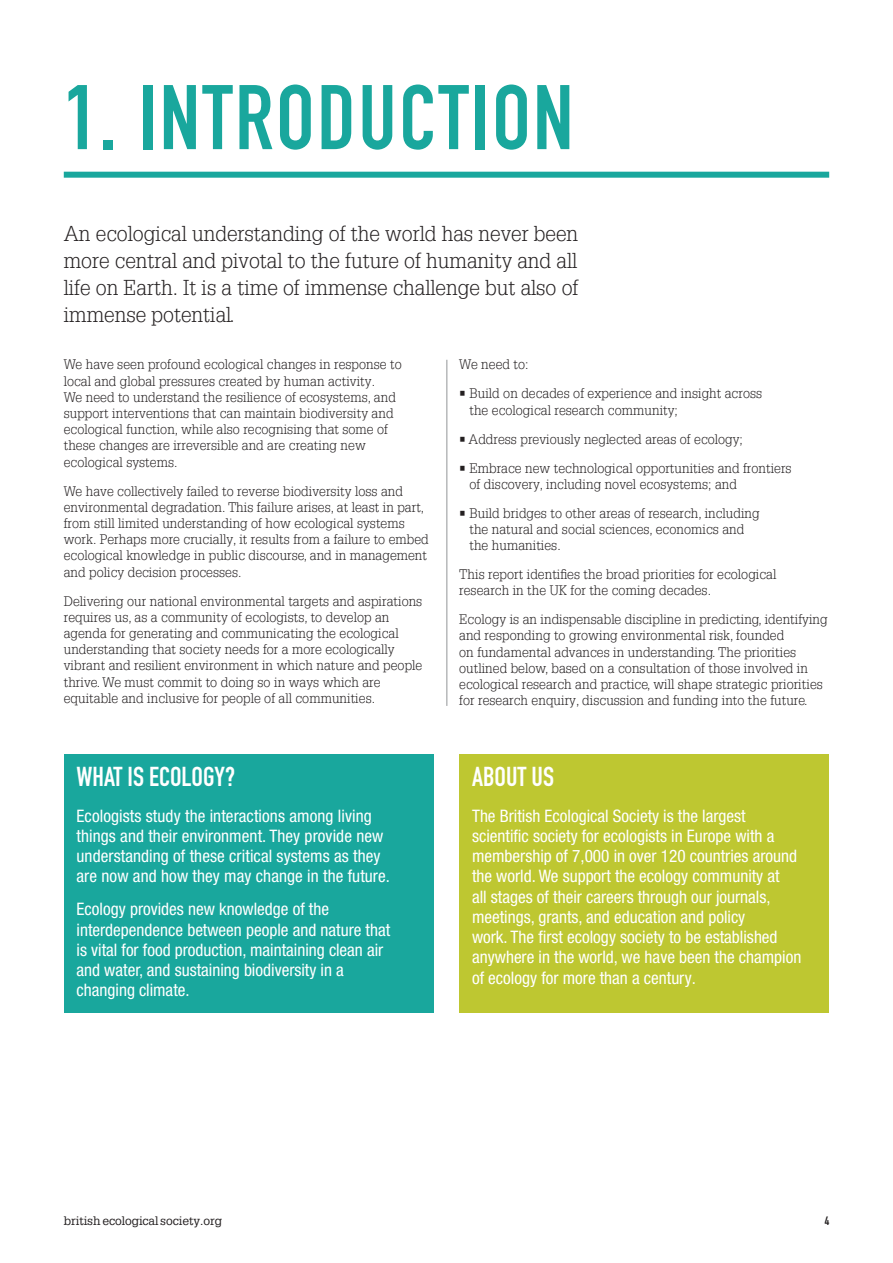
<style>
.page{position:relative;width:893px;height:1263px;background:#fff}
.page>*{position:absolute;margin:0;border:0;box-sizing:border-box;transform-origin:0 0}
.Normal_Body_Copy{font:90px "DIN Engschrift Std";letter-spacing:.03em;color:#19a79d}
.Para_Title_Main_MW{font:27px "DIN Engschrift Std";color:#fff}
.Normal_wrd_2{font:300 21px/27px "Glypha LT Pro";color:#231f20;text-align:justify}
.Normal_wrd_2-2{font:condensed 17.25px/20.2px "Helvetica Neue LT Pro";color:#fff}
.Normal_wrd_2-3{font:300 13.5px/16.2px "Glypha LT Pro";letter-spacing:.005em;color:#231f20}
.t1{font:12px "Glypha LT Pro";color:#231f20}
.t2{font:12px "DIN Engschrift Std";color:#231f20}
</style>
<div class="page">
<div style="left:64px;top:172px;width:765px;height:6px;background:#19a79d"></div>
<hr style="left:446px;top:360px;width:1px;height:346px;background:#939598">
<div style="left:64px;top:754px;width:370px;height:45px;background:#19a79d"></div>
<div style="left:64px;top:796px;width:370px;height:217px;background:#19a79d"></div>
<div style="left:459px;top:754px;width:370px;height:45px;background:#bec731"></div>
<div style="left:459px;top:796px;width:370px;height:217px;background:#bec731"></div>
<p class="Normal_Body_Copy" style="left:64px;top:65px;width:511px">1. INTRODUCTION</p>
<p class="Normal_wrd_2" style="left:64px;top:220px;width:516px">An ecological understanding of the world has never been more central and pivotal to the future of humanity and all life on Earth. It is a time of immense challenge but also of immense potential.</p>
<p class="Normal_wrd_2-3" style="left:64px;top:357px;width:339px">We have seen profound ecological changes in response to local and global pressures created by human activity.<br>We need to understand the resilience of ecosystems, and support interventions that can maintain biodiversity and ecological function, while also recognising that some of these changes are irreversible and are creating new ecological systems.</p>
<p class="Normal_wrd_2-3" style="left:64px;top:483px;width:367px">We have collectively failed to reverse biodiversity loss and environmental degradation. This failure arises, at least in part, from still limited understanding of how ecological systems work. Perhaps more crucially, it results from a failure to embed ecological knowledge in public discourse, and in management and policy decision processes.</p>
<p class="Normal_wrd_2-3" style="left:64px;top:593px;width:360px">Delivering our national environmental targets and aspirations requires us, as a community of ecologists, to develop an agenda for generating and communicating the ecological understanding that society needs for a more ecologically vibrant and resilient environment in which nature and people thrive. We must commit to doing so in ways which are equitable and inclusive for people of all communities.</p>
<p class="Normal_wrd_2-3" style="left:459px;top:357px;width:71px">We need to:</p>
<p class="Normal_wrd_2-3" style="left:469px;top:386px;width:294px;text-indent:-10px">• Build on decades of experience and insight across the ecological research community;</p>
<p class="Normal_wrd_2-3" style="left:459px;top:431px;width:285px">• Address previously neglected areas of ecology;</p>
<p class="Normal_wrd_2-3" style="left:469px;top:460px;width:324px;text-indent:-10px">• Embrace new technological opportunities and frontiers of discovery, including novel ecosystems; and</p>
<p class="Normal_wrd_2-3" style="left:469px;top:505px;width:292px;text-indent:-10px">• Build bridges to other areas of research, including the natural and social sciences, economics and the humanities.</p>
<p class="Normal_wrd_2-3" style="left:459px;top:566px;width:319px">This report identifies the broad priorities for ecological research in the UK for the coming decades.</p>
<p class="Normal_wrd_2-3" style="left:459px;top:611px;width:370px">Ecology is an indispensable discipline in predicting, identifying and responding to growing environmental risk, founded<br>on fundamental advances in understanding. The priorities outlined below, based on a consultation of those involved in ecological research and practice, will shape strategic priorities for research enquiry, discussion and funding into the future.</p>
<p class="Para_Title_Main_MW" style="left:77px;top:761px;width:160px">WHAT IS ECOLOGY?</p>
<p class="Normal_wrd_2-2" style="left:77px;top:805px;width:315px">Ecologists study the interactions among living things and their environment. They provide new understanding of these critical systems as they are now and how they may change in the future.</p>
<p class="Normal_wrd_2-2" style="left:77px;top:899px;width:315px">Ecology provides new knowledge of the interdependence between people and nature that is vital for food production, maintaining clean air and water, and sustaining biodiversity in a changing climate.</p>
<p class="Para_Title_Main_MW" style="left:472px;top:761px;width:83px">ABOUT US</p>
<p class="Normal_wrd_2-2" style="left:472px;top:805px;width:331px">The British Ecological Society is the largest scientific society for ecologists in Europe with a membership of 7,000 in over 120 countries around the world. We support the ecology community at<br>all stages of their careers through our journals, meetings, grants, and education and policy<br>work. The first ecology society to be established anywhere in the world, we have been the champion of ecology for more than a century.</p>
<p class="t1" style="left:64px;top:1213px;width:160px">british ecological society.org</p>
<p class="t2" style="left:825px;top:1213px;width:6px">4</p>
</div>
